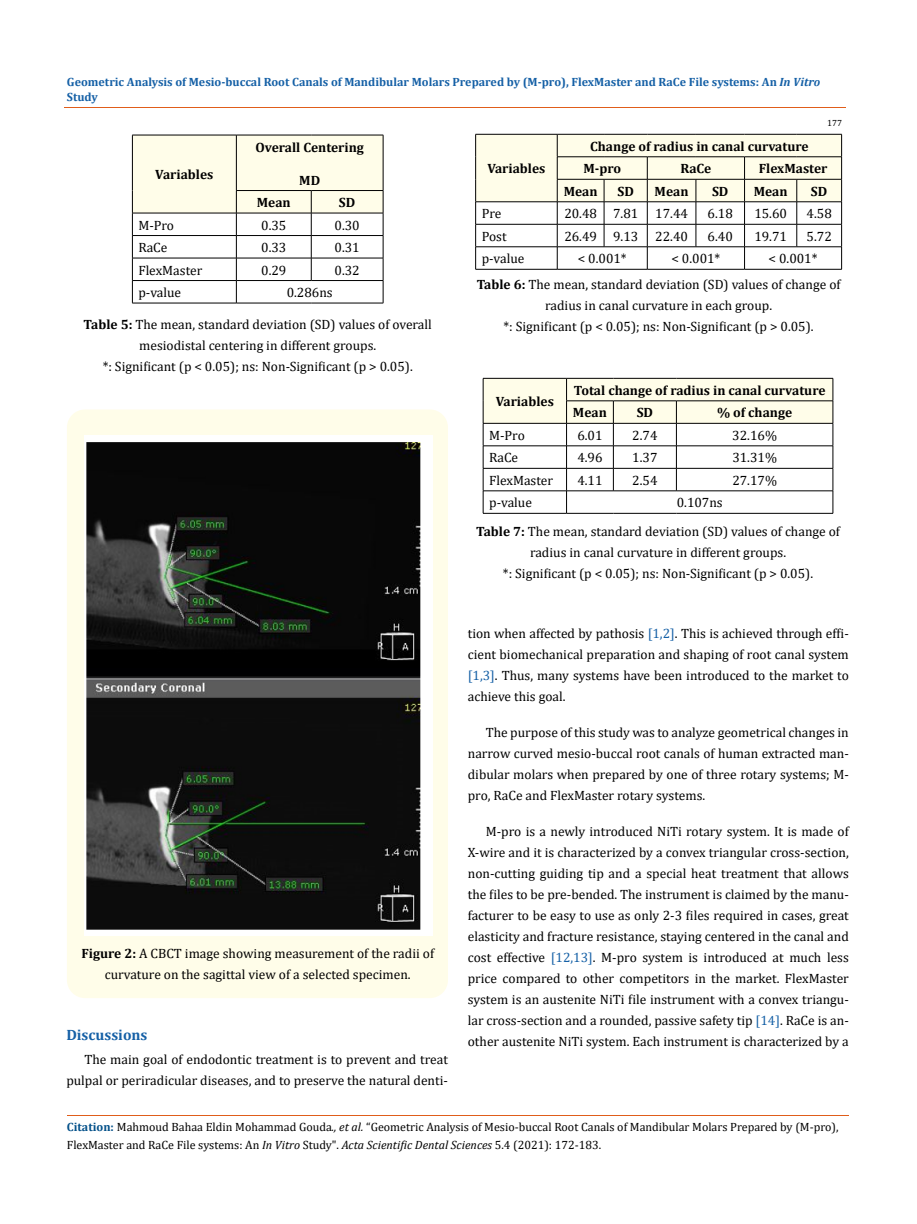
<style>
.page{position:relative;width:917px;height:1224px;background:#fff}
.page>*{position:absolute;margin:0;border:0;box-sizing:border-box;transform-origin:0 0}
.t1{font:700 15px "Cambria";color:#1560a6}
.t2{font:13.5px/21px "Cambria";color:#000;text-align:center}
.t3{font:700 13.5px/22.5px "Cambria";color:#000}
.t4{font:12px/18px "Cambria";color:#000}
.t5{font:700 12px/15px "Cambria";color:#1560a6}
.t6{font:9px "Cambria";color:#000}
.s1{font-style:italic}
.s2{font-weight:700}
.s3{color:#1560a6}
.s4{font-weight:700;color:#035089}
</style>
<div class="page">
<div style="left:67px;top:410px;width:381px;height:588px;background:#fffde9;border-radius:18px"></div>
<img style="left:84px;top:436px;width:348px;height:500px">
<hr style="left:64px;top:108px;width:781px;height:1px;background:#e05d1a">
<hr style="left:67px;top:1115px;width:781px;height:1px;background:#e05d1a">
<svg style="left:132px;top:135px;width:252px;height:168px"></svg>
<hr style="left:132px;top:303px;width:104px;height:1px;background:#000">
<hr style="left:236px;top:303px;width:75px;height:1px;background:#000">
<hr style="left:311px;top:303px;width:72px;height:1px;background:#000">
<svg style="left:475px;top:134px;width:367px;height:135px"></svg>
<hr style="left:475px;top:269px;width:82px;height:1px;background:#000">
<hr style="left:557px;top:269px;width:47px;height:1px;background:#000">
<hr style="left:604px;top:269px;width:43px;height:1px;background:#000">
<hr style="left:647px;top:269px;width:49px;height:1px;background:#000">
<hr style="left:696px;top:269px;width:48px;height:1px;background:#000">
<hr style="left:744px;top:269px;width:52px;height:1px;background:#000">
<hr style="left:796px;top:269px;width:45px;height:1px;background:#000">
<svg style="left:483px;top:378px;width:350px;height:135px"></svg>
<hr style="left:483px;top:513px;width:83px;height:1px;background:#000">
<hr style="left:566px;top:513px;width:47px;height:1px;background:#000">
<hr style="left:613px;top:513px;width:63px;height:1px;background:#000">
<hr style="left:676px;top:513px;width:157px;height:1px;background:#000">
<p class="t5" style="left:67px;top:74px;width:754px">Geometric Analysis of Mesio-buccal Root Canals of Mandibular Molars Prepared by (M-pro), FlexMaster and RaCe File systems: An <span class="s1">In Vitro<br></span>Study</p>
<p class="t6" style="left:827px;top:118px;width:16px">177</p>
<p class="t3" style="left:155px;top:163px;width:60px">Variables</p>
<p class="t3" style="left:255px;top:135px;width:110px">Overall Centering</p>
<p class="t3" style="left:299px;top:168px;width:22px">MD</p>
<p class="t3" style="left:257px;top:191px;width:35px">Mean</p>
<p class="t3" style="left:339px;top:191px;width:18px">SD</p>
<p class="t2" style="left:138px;top:214px;width:37px">M-Pro</p>
<p class="t2" style="left:261px;top:214px;width:27px">0.35</p>
<p class="t2" style="left:334px;top:214px;width:27px">0.30</p>
<p class="t2" style="left:138px;top:237px;width:31px">RaCe</p>
<p class="t2" style="left:261px;top:237px;width:27px">0.33</p>
<p class="t2" style="left:334px;top:237px;width:27px">0.31</p>
<p class="t2" style="left:138px;top:259px;width:65px">FlexMaster</p>
<p class="t2" style="left:261px;top:259px;width:27px">0.29</p>
<p class="t2" style="left:334px;top:259px;width:27px">0.32</p>
<p class="t2" style="left:138px;top:282px;width:44px">p-value</p>
<p class="t2" style="left:287px;top:282px;width:48px">0.286ns</p>
<p class="t2" style="left:84px;top:314px;width:350px"><span class="s2">Table 5:</span> The mean, standard deviation (SD) values of overall mesiodistal centering in different groups.<br>*: Significant (p &lt; 0.05); ns: Non-Significant (p &gt; 0.05).</p>
<p class="t2" style="left:81px;top:943px;width:354px"><span class="s2">Figure 2:</span> A CBCT image showing measurement of the radii of curvature on the sagittal view of a selected specimen.</p>
<p class="t1" style="left:66px;top:1024px;width:83px">Discussions</p>
<p class="t2" style="left:66px;top:1049px;width:383px;text-align:right">The main goal of endodontic treatment is to prevent and treat pulpal or periradicular diseases, and to preserve the natural denti-</p>
<p class="t3" style="left:487px;top:157px;width:60px">Variables</p>
<p class="t3" style="left:583px;top:134px;width:227px;text-indent:7px">Change of radius in canal curvature<br>M-pro</p>
<p class="t3" style="left:680px;top:157px;width:32px">RaCe</p>
<p class="t3" style="left:758px;top:157px;width:70px">FlexMaster</p>
<p class="t3" style="left:563px;top:179px;width:35px">Mean</p>
<p class="t3" style="left:617px;top:179px;width:18px">SD</p>
<p class="t3" style="left:654px;top:179px;width:35px">Mean</p>
<p class="t3" style="left:712px;top:179px;width:18px">SD</p>
<p class="t3" style="left:753px;top:179px;width:35px">Mean</p>
<p class="t3" style="left:811px;top:179px;width:18px">SD</p>
<p class="t2" style="left:481px;top:203px;width:21px">Pre</p>
<p class="t2" style="left:564px;top:203px;width:75px">20.48 7.81</p>
<p class="t2" style="left:655px;top:203px;width:34px">17.44</p>
<p class="t2" style="left:707px;top:203px;width:27px">6.18</p>
<p class="t2" style="left:754px;top:203px;width:34px">15.60</p>
<p class="t2" style="left:806px;top:203px;width:27px">4.58</p>
<p class="t2" style="left:481px;top:226px;width:26px">Post</p>
<p class="t2" style="left:564px;top:226px;width:75px">26.49 9.13</p>
<p class="t2" style="left:655px;top:226px;width:34px">22.40</p>
<p class="t2" style="left:707px;top:226px;width:27px">6.40</p>
<p class="t2" style="left:754px;top:226px;width:34px">19.71</p>
<p class="t2" style="left:806px;top:226px;width:27px">5.72</p>
<p class="t2" style="left:481px;top:248px;width:44px">p-value</p>
<p class="t2" style="left:578px;top:248px;width:50px">&lt; 0.001*</p>
<p class="t2" style="left:671px;top:248px;width:50px">&lt; 0.001*</p>
<p class="t2" style="left:476px;top:246px;width:365px;line-height:25.3px;text-align:left;text-indent:292px">&lt; 0.001*<br><span class="s2">Table 6:</span> The mean, standard deviation (SD) values of change of</p>
<p class="t2" style="left:503px;top:294px;width:312px">radius in canal curvature in each group.<br>*: Significant (p &lt; 0.05); ns: Non-Significant (p &gt; 0.05).</p>
<p class="t3" style="left:496px;top:390px;width:60px">Variables</p>
<p class="t3" style="left:573px;top:379px;width:254px">Total change of radius in canal curvature<br>Mean</p>
<p class="t3" style="left:636px;top:401px;width:18px">SD</p>
<p class="t3" style="left:717px;top:401px;width:77px">% of change</p>
<p class="t2" style="left:489px;top:425px;width:37px">M-Pro</p>
<p class="t2" style="left:577px;top:425px;width:27px">6.01</p>
<p class="t2" style="left:632px;top:425px;width:27px">2.74</p>
<p class="t2" style="left:732px;top:425px;width:46px">32.16%</p>
<p class="t2" style="left:489px;top:447px;width:31px">RaCe</p>
<p class="t2" style="left:577px;top:447px;width:27px">4.96</p>
<p class="t2" style="left:632px;top:447px;width:27px">1.37</p>
<p class="t2" style="left:732px;top:447px;width:46px">31.31%</p>
<p class="t2" style="left:489px;top:470px;width:65px">FlexMaster</p>
<p class="t2" style="left:577px;top:470px;width:27px">4.11</p>
<p class="t2" style="left:632px;top:470px;width:27px">2.54</p>
<p class="t2" style="left:732px;top:470px;width:46px">27.17%</p>
<p class="t2" style="left:489px;top:492px;width:44px">p-value</p>
<p class="t2" style="left:476px;top:488px;width:365px;line-height:29.1px;text-align:left;text-indent:201px">0.107ns<br><span class="s2">Table 7:</span> The mean, standard deviation (SD) values of change of</p>
<p class="t2" style="left:503px;top:542px;width:312px">radius in canal curvature in different groups.<br>*: Significant (p &lt; 0.05); ns: Non-Significant (p &gt; 0.05).</p>
<p class="t2" style="left:468px;top:623px;width:382px;text-align:justify">tion when affected by pathosis <span class="s3">[1,2]</span>. This is achieved through effi&shy;cient biomechanical preparation and shaping of root canal system <span class="s3">[1,3]</span>. Thus, many systems have been introduced to the market to achieve this goal.</p>
<p class="t2" style="left:468px;top:722px;width:382px;text-align:justify;text-indent:18px">The purpose of this study was to analyze geometrical changes in narrow curved mesio-buccal root canals of human extracted man&shy;dibular molars when prepared by one of three rotary systems; M&shy;pro, RaCe and FlexMaster rotary systems.</p>
<p class="t2" style="left:468px;top:821px;width:382px;text-align:justify;text-indent:18px">M-pro is a newly introduced NiTi rotary system. It is made of X-wire and it is characterized by a convex triangular cross-section, non-cutting guiding tip and a special heat treatment that allows the files to be pre-bended. The instrument is claimed by the manu&shy;facturer to be easy to use as only 2-3 files required in cases, great elasticity and fracture resistance, staying centered in the canal and cost effective <span class="s3">[12,13]</span>. M-pro system is introduced at much less price compared to other competitors in the market. FlexMaster system is an austenite NiTi file instrument with a convex triangu&shy;lar cross-section and a rounded, passive safety tip <span class="s3">[14]</span>. RaCe is an&shy;other austenite NiTi system. Each instrument is characterized by a</p>
<p class="t4" style="left:67px;top:1118px;width:773px"><span class="s4">Citation:</span> Mahmoud Bahaa Eldin Mohammad Gouda<span class="s1">., et al.</span> “Geometric Analysis of Mesio-buccal Root Canals of Mandibular Molars Prepared by (M-pro),<br>FlexMaster and RaCe File systems: An <span class="s1">In Vitro</span> Study". <span class="s1">Acta Scientific Dental Sciences</span> 5.4 (2021): 172-183.</p>
</div>
